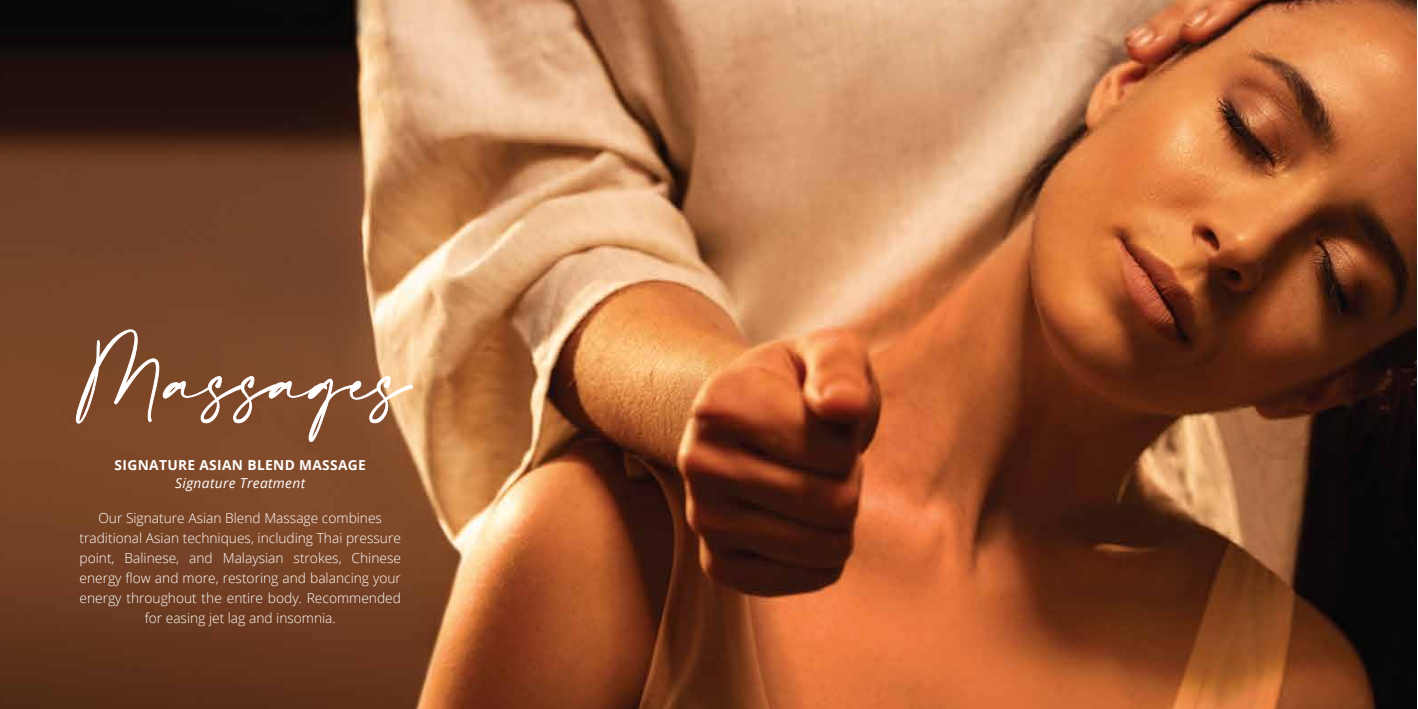
<style>
.page{position:relative;width:1418px;height:709px;background:#fff}
.page>*{position:absolute;margin:0;border:0;box-sizing:border-box;transform-origin:0 0}
.t1{font:52.5px "Amalfi Coast";color:#fff}
.t2{font:300 13.75px/20px "Open Sans";color:#fff;text-align:center}
.t3{font:700 13.75px "Open Sans";letter-spacing:.025em;color:#fff}
.t4{font:italic 13.75px "Open Sans";letter-spacing:.025em;color:#fff}
</style>
<div class="page">
<img style="left:0;top:0;width:1416px;height:709px">
<svg style="left:76px;top:329px;width:336px;height:113px;background:#8e5d3f"></svg>
<h1 class="t1" style="left:77px;top:352px;width:335px">Massages</h1>
<p class="t3" style="left:114px;top:455px;width:253px">SIGNATURE ASIAN BLEND MASSAGE</p>
<p class="t4" style="left:175px;top:473px;width:131px">Signature Treatment</p>
<p class="t2" style="left:79px;top:507px;width:323px">Our Signature Asian Blend Massage combines traditional Asian techniques, including Thai pressure point, Balinese, and Malaysian strokes, Chinese energy flow and more, restoring and balancing your energy throughout the entire body. Recommended for easing jet lag and insomnia.</p>
</div>
